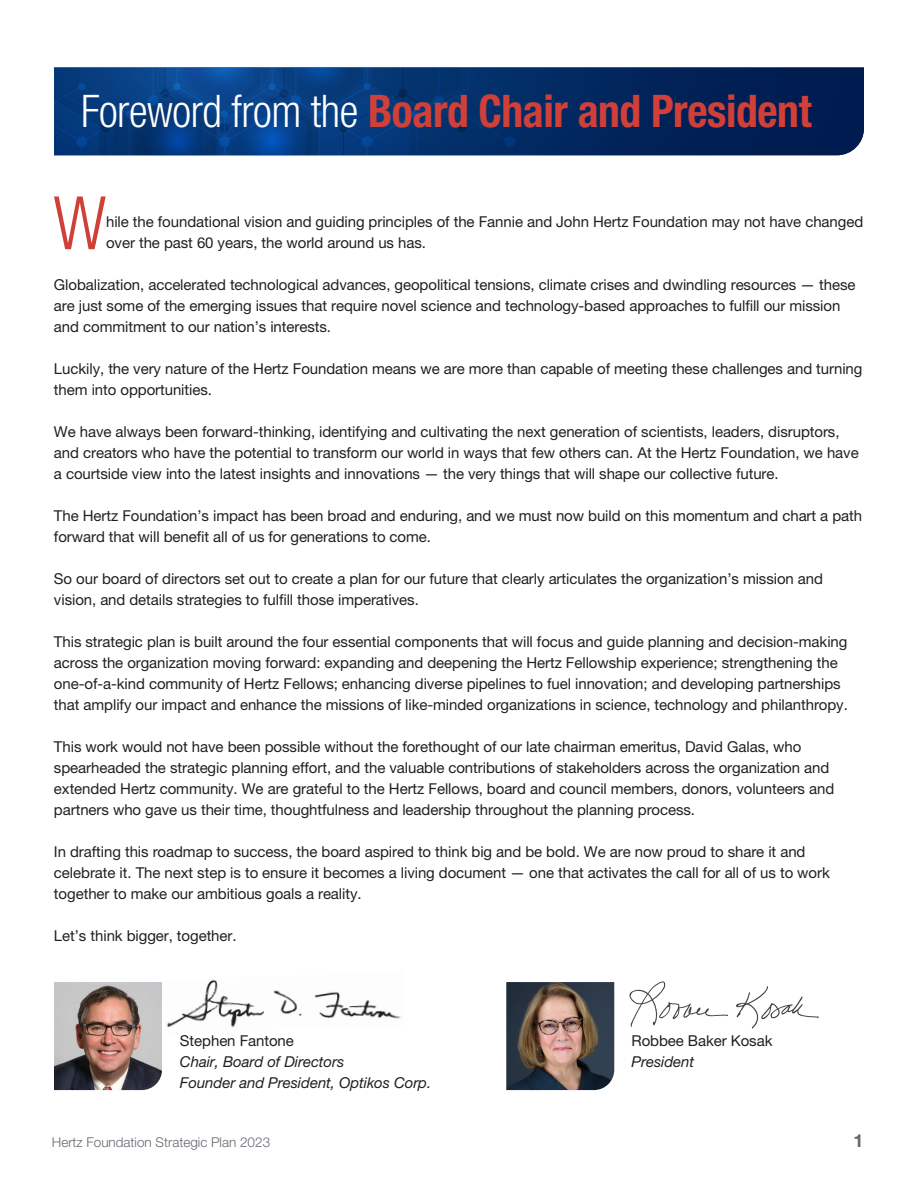
<style>
.page{position:relative;width:918px;height:1188px;background:#fff}
.page>*{position:absolute;margin:0;border:0;box-sizing:border-box;transform-origin:0 0}
.t1{font:300 condensed 73.8px "Helvetica Neue LT Pro";color:#d13f39}
.t2{font:700 condensed 45px "Helvetica Neue LT Pro";letter-spacing:-.01em;color:#d13f39}
.t3{font:700 18px "Helvetica Neue LT Pro";color:#64686f}
.t4{font:15px/21px "Helvetica Neue LT Pro";letter-spacing:-.005em;color:#231f20}
.t5{font:italic 15px "Helvetica Neue LT Pro";letter-spacing:-.005em;color:#231f20}
.t6{font:300 13.5px "Helvetica Neue LT Pro";color:#64686f}
.s1{font-weight:300;color:#fff}
</style>
<div class="page">
<svg style="left:515px;top:68px;width:349px;height:87px"></svg>
<svg style="left:54px;top:68px;width:461px;height:87px"></svg>
<img style="left:54px;top:982px;width:108px;height:108px">
<img style="left:506px;top:982px;width:108px;height:108px">
<img style="left:166px;top:979px;width:235px;height:49px">
<img style="left:629px;top:981px;width:190px;height:48px">
<h2 class="t2" style="left:81px;top:83px;width:732px"><span class="s1">Foreword from the</span> Board Chair and President</h2>
<h1 class="t1" style="left:53px;top:181px;width:55px">W</h1>
<p class="t4" style="left:106px;top:211px;width:759px">hile the foundational vision and guiding principles of the Fannie and John Hertz Foundation may not have changed over the past 60 years, the world around us has.</p>
<p class="t4" style="left:54px;top:274px;width:803px">Globalization, accelerated technological advances, geopolitical tensions, climate crises and dwindling resources — these are just some of the emerging issues that require novel science and technology-based approaches to fulfill our mission and commitment to our nation’s interests.</p>
<p class="t4" style="left:54px;top:358px;width:810px">Luckily, the very nature of the Hertz Foundation means we are more than capable of meeting these challenges and turning them into opportunities.</p>
<p class="t4" style="left:54px;top:421px;width:806px">We have always been forward-thinking, identifying and cultivating the next generation of scientists, leaders, disruptors, and creators who have the potential to transform our world in ways that few others can. At the Hertz Foundation, we have a courtside view into the latest insights and innovations — the very things that will shape our collective future.</p>
<p class="t4" style="left:54px;top:505px;width:810px">The Hertz Foundation’s impact has been broad and enduring, and we must now build on this momentum and chart a path forward that will benefit all of us for generations to come.</p>
<p class="t4" style="left:54px;top:568px;width:771px">So our board of directors set out to create a plan for our future that clearly articulates the organization’s mission and vision, and details strategies to fulfill those imperatives.</p>
<p class="t4" style="left:54px;top:631px;width:795px">This strategic plan is built around the four essential components that will focus and guide planning and decision-making across the organization moving forward: expanding and deepening the Hertz Fellowship experience; strengthening the one-of-a-kind community of Hertz Fellows; enhancing diverse pipelines to fuel innovation; and developing partnerships that amplify our impact and enhance the missions of like-minded organizations in science, technology and philanthropy.</p>
<p class="t4" style="left:54px;top:736px;width:782px">This work would not have been possible without the forethought of our late chairman emeritus, David Galas, who spearheaded the strategic planning effort, and the valuable contributions of stakeholders across the organization and extended Hertz community. We are grateful to the Hertz Fellows, board and council members, donors, volunteers and partners who gave us their time, thoughtfulness and leadership throughout the planning process.</p>
<p class="t4" style="left:54px;top:841px;width:777px">In drafting this roadmap to success, the board aspired to think big and be bold. We are now proud to share it and celebrate it. The next step is to ensure it becomes a living document — one that activates the call for all of us to work together to make our ambitious goals a reality.</p>
<p class="t4" style="left:54px;top:925px;width:184px">Let’s think bigger, together.</p>
<p class="t4" style="left:180px;top:1030px;width:115px">Stephen Fantone</p>
<p class="t4" style="left:631px;top:1030px;width:142px">Robbee Baker Kosak</p>
<p class="t5" style="left:180px;top:1052px;width:166px">Chair, Board of Directors</p>
<p class="t5" style="left:631px;top:1052px;width:64px">President</p>
<p class="t5" style="left:180px;top:1073px;width:253px">Founder and President, Optikos Corp.</p>
<p class="t6" style="left:52px;top:1134px;width:220px">Hertz Foundation Strategic Plan 2023</p>
<p class="t3" style="left:853px;top:1129px;width:12px">1</p>
</div>
